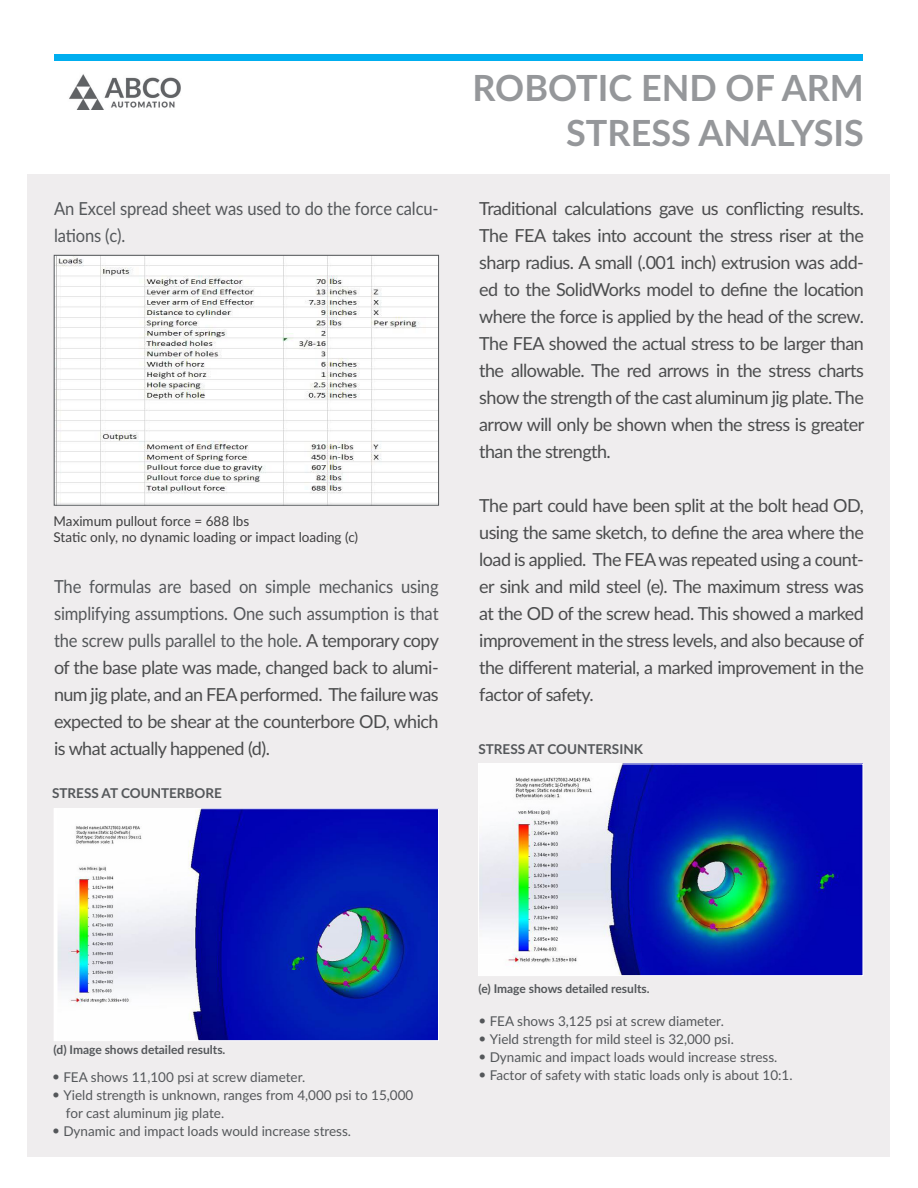
<style>
.page{position:relative;width:918px;height:1188px;background:#fff}
.page>*{position:absolute;margin:0;border:0;box-sizing:border-box;transform-origin:0 0}
.t1{font:700 36px/45px "Lato";color:#95979a;text-align:right}
.t2{font:18px/27px "Lato";letter-spacing:-.03em;color:#4b4c4d;text-align:justify}
.t3{font:18px/27px "Lato";letter-spacing:-.01em;color:#54575a;scale:.92 1}
.t4{font:13.5px/18px "Lato";color:#54575a}
.t5{font:13.5px "Lato";color:#3e3e3f}
.t6{font:700 13.5px "Lato";color:#54575a}
.t7{font:700 12px "Lato";color:#54575a}
.s1{color:#54575a}
</style>
<div class="page">
<div style="left:28px;top:174px;width:862px;height:983px;background:#efedee"></div>
<img style="left:56px;top:810px;width:381px;height:229px">
<div style="left:54px;top:808px;width:385px;height:233px;border:1px solid #fff"></div>
<img style="left:480px;top:766px;width:381px;height:208px">
<div style="left:478px;top:764px;width:385px;height:212px;border:1px solid #fff"></div>
<img style="left:56px;top:257px;width:381px;height:246px">
<div style="left:54px;top:255px;width:385px;height:250px;border:1px solid #54575a"></div>
<div style="left:55px;top:54px;width:808px;height:7px;background:#00aeef"></div>
<img style="left:69px;top:74px;width:112px;height:35px">
<p class="t3" style="left:54px;top:195px;width:420px">An Excel spread sheet was used to do the force calcu&shy;lations (c).</p>
<p class="t5" style="left:54px;top:511px;width:197px">Maximum pullout force = 688 lbs</p>
<p class="t5" style="left:54px;top:528px;width:306px">Static only, no dynamic loading or impact loading (c)</p>
<p class="t2" style="left:54px;top:573px;width:387px"><span class="s1">The formulas are based on simple mechanics using simplifying assumptions. One such assumption is that the screw pulls parallel to the hole.</span> A temporary copy of the base plate was made, changed back to alumi&shy;num jig plate, and an FEA performed. The failure was expected to be shear at the counterbore OD, which is what actually happened (d).</p>
<p class="t6" style="left:52px;top:784px;width:171px">STRESS AT COUNTERBORE</p>
<p class="t1" style="left:473px;top:64px;width:393px">ROBOTIC END OF ARM<br>STRESS ANALYSIS</p>
<p class="t2" style="left:479px;top:195px;width:387px">Traditional calculations gave us conflicting results.<br>The FEA takes into account the stress riser at the sharp radius. A small (.001 inch) extrusion was add&shy;ed to the SolidWorks model to define the location where the force is applied by the head of the screw.<br>The FEA showed the actual stress to be larger than the allowable. The red arrows in the stress charts show the strength of the cast aluminum jig plate. The arrow will only be shown when the stress is greater than the strength.</p>
<p class="t2" style="left:479px;top:492px;width:387px">The part could have been split at the bolt head OD, using the same sketch, to define the area where the load is applied. The FEA was repeated using a count&shy;er sink and mild steel (e). The maximum stress was at the OD of the screw head. This showed a marked improvement in the stress levels, and also because of the different material, a marked improvement in the factor of safety.</p>
<p class="t6" style="left:478px;top:739px;width:166px">STRESS AT COUNTERSINK</p>
<p class="t7" style="left:54px;top:1041px;width:173px">(d) Image shows detailed results.</p>
<p class="t4" style="left:52px;top:1068px;width:255px">• FEA shows 11,100 psi at screw diameter.</p>
<p class="t4" style="left:66px;top:1086px;width:349px;text-indent:-14px">• Yield strength is unknown, ranges from 4,000 psi to 15,000 for cast aluminum jig plate.</p>
<p class="t4" style="left:52px;top:1122px;width:301px">• Dynamic and impact loads would increase stress.</p>
<p class="t7" style="left:478px;top:980px;width:173px">(e) Image shows detailed results.</p>
<p class="t4" style="left:478px;top:1012px;width:247px">• FEA shows 3,125 psi at screw diameter.</p>
<p class="t4" style="left:478px;top:1030px;width:257px">• Yield strength for mild steel is 32,000 psi.</p>
<p class="t4" style="left:478px;top:1048px;width:301px">• Dynamic and impact loads would increase stress.</p>
<p class="t4" style="left:478px;top:1066px;width:316px">• Factor of safety with static loads only is about 10:1.</p>
</div>
